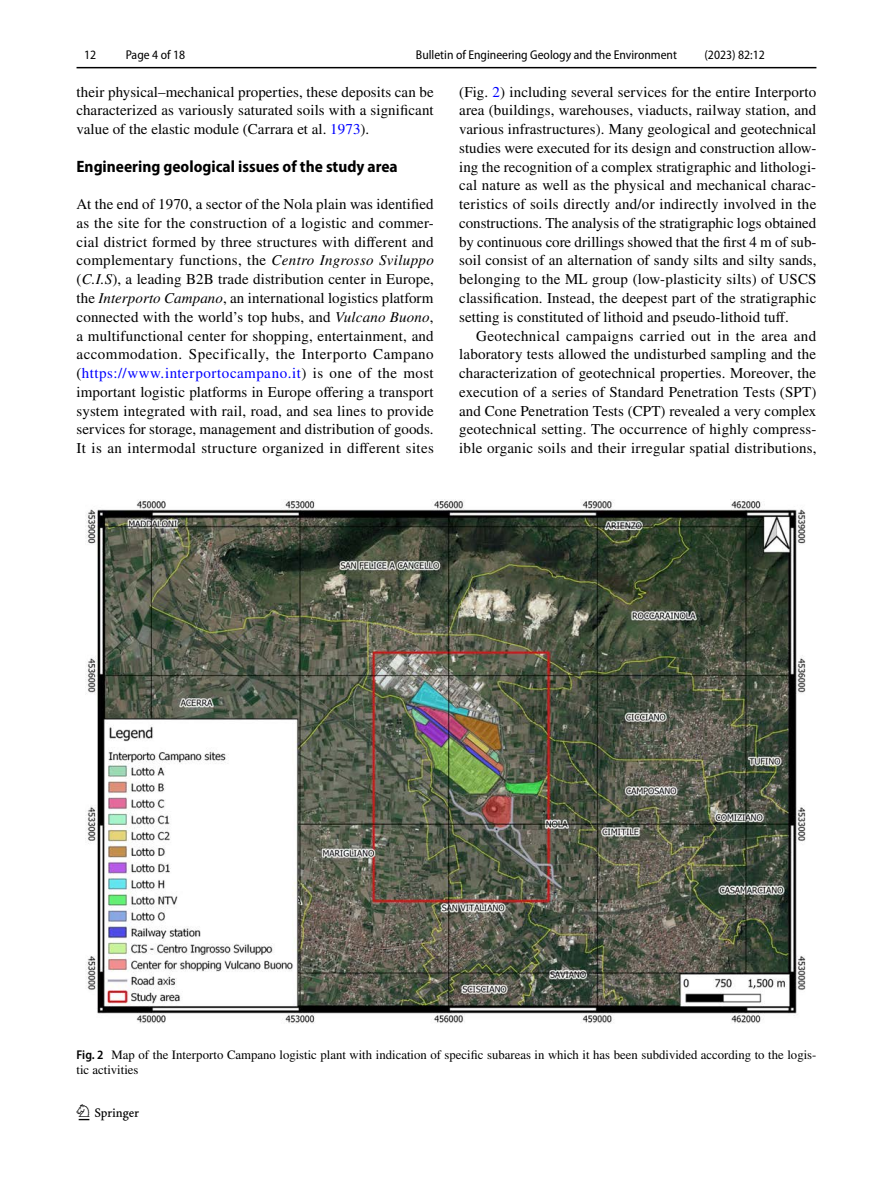
<style>
.page{position:relative;width:893px;height:1187px;background:#fff}
.page>*{position:absolute;margin:0;border:0;box-sizing:border-box;transform-origin:0 0}
.t1{font:22.5px "Springnew Regular 2";color:#000}
.t2{font:700 semi-condensed 16.5px "Myriad Pro";color:#000}
.t3{font:15px/18.8px "STIX";letter-spacing:.01em;color:#000;text-align:justify}
.t4{font:12.75px/15px "STIX";color:#000}
.t5{font:semi-condensed 12.75px "Myriad Pro";color:#000}
.s1{color:#00f}
.s2{font-style:italic}
.s3{font-family:"Myriad Pro";font-weight:600;font-stretch:semi-condensed}
</style>
<div class="page">
<hr style="left:77px;top:67px;width:739px;height:1px;background:#000">
<img style="left:85px;top:499px;width:721px;height:524px">
<p class="t5" style="left:84px;top:48px;width:14px">12</p>
<p class="t5" style="left:126px;top:48px;width:61px">Page 4 of 18</p>
<p class="t3" style="left:77px;top:83px;width:359px">their physical–mechanical properties, these deposits can be characterized as variously saturated soils with a significant value of the elastic module (Carrara et al. <span class="s1">1973</span>).</p>
<p class="t2" style="left:77px;top:157px;width:323px">Engineering geological issues of the study area</p>
<p class="t3" style="left:77px;top:196px;width:359px">At the end of 1970, a sector of the Nola plain was identified as the site for the construction of a logistic and commer&shy;cial district formed by three structures with different and complementary functions, the <span class="s2">Centro Ingrosso Sviluppo </span>(<span class="s2">C.I.S</span>), a leading B2B trade distribution center in Europe, the <span class="s2">Interporto Campano</span>, an international logistics platform connected with the world’s top hubs, and <span class="s2">Vulcano Buono</span>, a multifunctional center for shopping, entertainment, and accommodation. Specifically, the Interporto Campano (<span class="s1">https://www.interportocampano.it</span>) is one of the most important logistic platforms in Europe offering a transport system integrated with rail, road, and sea lines to provide services for storage, management and distribution of goods.<br>It is an intermodal structure organized in different sites</p>
<p class="t5" style="left:416px;top:48px;width:263px">Bulletin of Engineering Geology and the Environment</p>
<p class="t5" style="left:704px;top:48px;width:62px">(2023) 82:12</p>
<p class="t3" style="left:459px;top:83px;width:359px">(Fig. <span class="s1">2</span>) including several services for the entire Interporto area (buildings, warehouses, viaducts, railway station, and various infrastructures). Many geological and geotechnical studies were executed for its design and construction allow&shy;ing the recognition of a complex stratigraphic and lithologi&shy;cal nature as well as the physical and mechanical charac&shy;teristics of soils directly and/or indirectly involved in the constructions. The analysis of the stratigraphic logs obtained by continuous core drillings showed that the first 4 m of sub&shy;soil consist of an alternation of sandy silts and silty sands, belonging to the ML group (low-plasticity silts) of USCS classification. Instead, the deepest part of the stratigraphic setting is constituted of lithoid and pseudo-lithoid tuff.</p>
<p class="t3" style="left:459px;top:327px;width:359px;text-indent:17px">Geotechnical campaigns carried out in the area and laboratory tests allowed the undisturbed sampling and the characterization of geotechnical properties. Moreover, the execution of a series of Standard Penetration Tests (SPT) and Cone Penetration Tests (CPT) revealed a very complex geotechnical setting. The occurrence of highly compress&shy;ible organic soils and their irregular spatial distributions,</p>
<p class="t4" style="left:77px;top:1047px;width:741px"><span class="s3">Fig. 2</span> Map of the Interporto Campano logistic plant with indication of specific subareas in which it has been subdivided according to the logis&shy;tic activities</p>
<h1 class="t1" style="left:79px;top:1104px;width:62px">1 3</h1>
</div>
